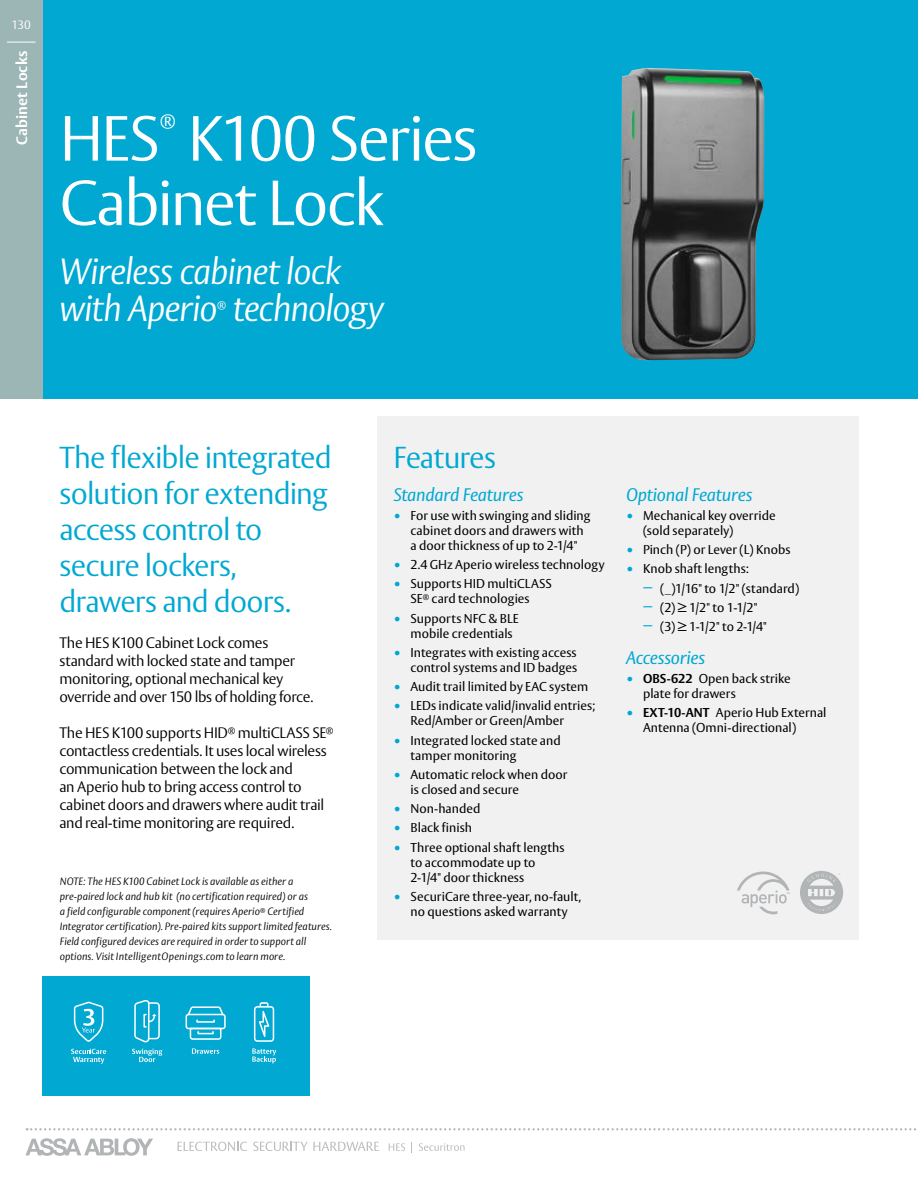
<style>
.page{position:relative;width:918px;height:1188px;background:#fff}
.page>*{position:absolute;margin:0;border:0;box-sizing:border-box;transform-origin:0 0}
.t1{font:300 63px "ASSA Vesta";letter-spacing:-.035em;color:#fff}
.t2{font:italic 300 36px/37.5px "ASSA Vesta";letter-spacing:-.03em;color:#fff}
.t3{font:300 30px/36px "ASSA Vesta";letter-spacing:-.025em;color:#00a8d2}
.t4{font:300 18.3px "ASSA Vesta";color:#fff}
.t5{font:italic 18px "ASSA Vesta";letter-spacing:-.015em;color:#00a8d2}
.t6{font:300 15px/18px "ASSA Vesta";letter-spacing:-.02em;color:#000}
.t7{font:700 15px "ASSA Vesta";letter-spacing:.015em;color:#fff}
.t8{font:12.75px/15px "ASSA Vesta";color:#000}
.t9{font:300 12px "ASSA Vesta";color:#fff}
.t10{font:italic 300 10.5px/15px "ASSA Vesta";color:#000}
.t11{font:italic 300 10.5px "ASSA Vesta";color:#fff}
.s1{font-size:15px;color:#00a8d2}
.s2{font-weight:700}
</style>
<div class="page">
<div style="left:41px;top:0;width:877px;height:399px;background:#00a8d2"></div>
<svg style="left:26px;top:1138px;width:127px;height:18px"></svg>
<svg style="left:178px;top:1142px;width:69px;height:9px"></svg>
<svg style="left:253px;top:1142px;width:126px;height:9px"></svg>
<svg style="left:389px;top:1143px;width:16px;height:8px"></svg>
<svg style="left:419px;top:1143px;width:46px;height:8px"></svg>
<div style="left:0;top:0;width:43px;height:399px;background:#9bb6b5"></div>
<svg style="left:7px;top:42px;width:29px;height:1px"></svg>
<svg style="left:27px;top:1128px;width:889px;height:2px"></svg>
<div style="left:377px;top:416px;width:481px;height:524px;background:#f1f1f2"></div>
<svg style="left:737px;top:872px;width:53px;height:42px"></svg>
<svg style="left:800px;top:871px;width:43px;height:43px"></svg>
<img style="left:621px;top:68px;width:143px;height:292px">
<div style="left:42px;top:977px;width:268px;height:119px;background:#00a8d2"></div>
<svg style="left:71px;top:1049px;width:35px;height:15px"></svg>
<svg style="left:74px;top:1002px;width:29px;height:40px"></svg>
<svg style="left:134px;top:1000px;width:26px;height:42px"></svg>
<svg style="left:132px;top:1049px;width:30px;height:13px"></svg>
<svg style="left:192px;top:1048px;width:27px;height:6px"></svg>
<svg style="left:186px;top:1006px;width:40px;height:34px"></svg>
<svg style="left:252px;top:1048px;width:24px;height:15px"></svg>
<svg style="left:254px;top:1002px;width:20px;height:40px"></svg>
<p class="t9" style="left:12px;top:17px;width:21px">130</p>
<p class="t7" style="left:13px;top:145px;width:96px;rotate:-90deg">Cabinet Locks</p>
<h3 class="t4" style="left:160px;top:109px;width:18px">®</h3>
<h1 class="t1" style="left:59px;top:101px;width:420px">HES K100 Series</h1>
<h1 class="t1" style="left:59px;top:165px;width:326px">Cabinet Lock</h1>
<h2 class="t2" style="left:59px;top:254px;width:326px">Wireless cabinet lock with Aperio technology</h2>
<p class="t11" style="left:217px;top:298px;width:11px">®</p>
<h3 class="t3" style="left:59px;top:441px;width:274px">The flexible integrated solution for extending access control to secure lockers, drawers and doors.</h3>
<p class="t6" style="left:59px;top:634px;width:255px">The HES K100 Cabinet Lock comes standard with locked state and tamper monitoring, optional mechanical key override and over 150 lbs of holding force.</p>
<p class="t6" style="left:59px;top:724px;width:276px">The HES K100 supports HID<sup>®</sup> multiCLASS SE<sup>® </sup>contactless credentials. It uses local wireless communication between the lock and<br>an Aperio hub to bring access control to cabinet doors and drawers where audit trail and real-time monitoring are required.</p>
<p class="t10" style="left:60px;top:875px;width:274px">NOTE: The HES K100 Cabinet Lock is available as either a pre-paired lock and hub kit (no certification required) or as<br>a field configurable component (requires Aperio<sup>®</sup> Certified Integrator certification). Pre-paired kits support limited features.<br>Field configured devices are required in order to support all options. Visit IntelligentOpenings.com to learn more.</p>
<h3 class="t3" style="left:394px;top:441px;width:104px">Features</h3>
<h3 class="t5" style="left:394px;top:483px;width:131px">Standard Features</h3>
<p class="t8" style="left:411px;top:508px;width:181px;text-indent:-17px"><span class="s1">•</span> For use with swinging and sliding cabinet doors and drawers with a door thickness of up to 2-1/4"</p>
<p class="t8" style="left:394px;top:558px;width:212px"><span class="s1">•</span> 2.4 GHz Aperio wireless technology</p>
<p class="t8" style="left:394px;top:577px;width:160px;text-align:center"><span class="s1">•</span> Supports HID multiCLASS<br>SE<sup>®</sup> card technologies</p>
<p class="t8" style="left:411px;top:611px;width:110px;text-indent:-17px"><span class="s1">•</span> Supports NFC &amp; BLE mobile credentials</p>
<p class="t8" style="left:394px;top:645px;width:185px;text-align:right"><span class="s1">•</span> Integrates with existing access control systems and ID badges</p>
<p class="t8" style="left:394px;top:680px;width:196px"><span class="s1">•</span> Audit trail limited by EAC system</p>
<p class="t8" style="left:411px;top:699px;width:186px;text-indent:-17px"><span class="s1">•</span> LEDs indicate valid/invalid entries;<br>Red/Amber or Green/Amber</p>
<p class="t8" style="left:411px;top:733px;width:152px;text-indent:-17px"><span class="s1">•</span> Integrated locked state and tamper monitoring</p>
<p class="t8" style="left:411px;top:767px;width:158px;text-indent:-17px"><span class="s1">•</span> Automatic relock when door is closed and secure</p>
<p class="t8" style="left:394px;top:802px;width:88px"><span class="s1">•</span> Non-handed</p>
<p class="t8" style="left:394px;top:821px;width:80px"><span class="s1">•</span> Black finish</p>
<p class="t8" style="left:411px;top:840px;width:156px;text-indent:-17px"><span class="s1">•</span> Three optional shaft lengths to accommodate up to<br>2-1/4" door thickness</p>
<p class="t8" style="left:394px;top:889px;width:189px;text-align:center"><span class="s1">•</span> SecuriCare three-year, no-fault, no questions asked warranty</p>
<h3 class="t5" style="left:626px;top:483px;width:128px">Optional Features</h3>
<p class="t8" style="left:643px;top:508px;width:134px;text-indent:-17px"><span class="s1">•</span> Mechanical key override (sold separately)</p>
<p class="t8" style="left:626px;top:543px;width:166px"><span class="s1">•</span> Pinch (P) or Lever (L) Knobs</p>
<p class="t8" style="left:643px;top:560px;width:158px;line-height:19.2px;text-indent:-17px"><span class="s1">•</span> Knob shaft lengths:<br><span class="s1">−</span> (_)1/16" to 1/2" (standard) <span class="s1">−</span> (2) ≥ 1/2" to 1-1/2"<br><span class="s1">−</span> (3) ≥ 1-1/2" to 2-1/4"</p>
<h3 class="t5" style="left:626px;top:646px;width:81px">Accessories</h3>
<p class="t8" style="left:643px;top:671px;width:149px;text-indent:-17px"><span class="s1">•</span> <span class="s2">OBS-622</span> Open back strike plate for drawers</p>
<p class="t8" style="left:643px;top:706px;width:185px;text-indent:-17px"><span class="s1">•</span> <span class="s2">EXT-10-ANT</span> Aperio Hub External<br>Antenna (Omni-directional)</p>
</div>
